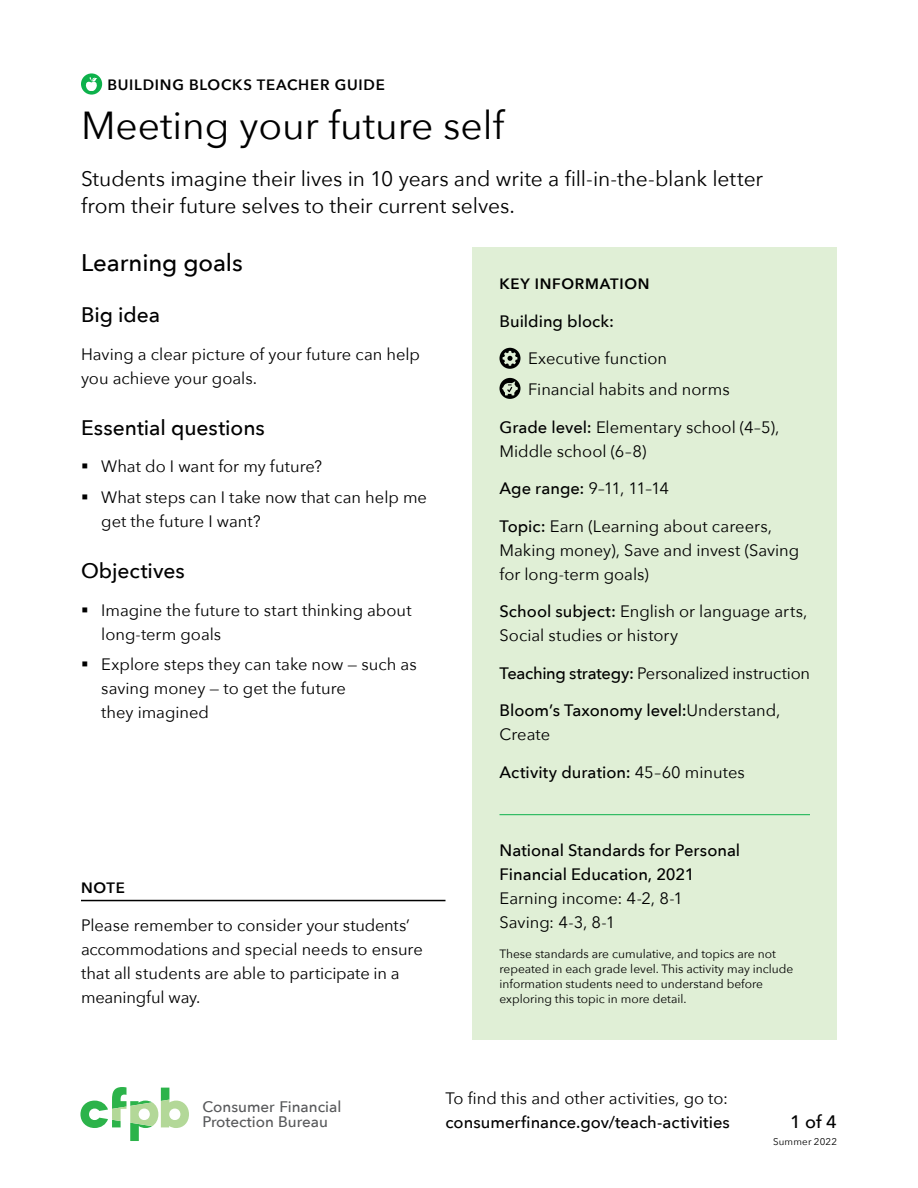
<style>
.page{position:relative;width:918px;height:1188px;background:#fff}
.page>*{position:absolute;margin:0;border:0;box-sizing:border-box;transform-origin:0 0}
.t1{font:39px "Avenir Next";color:#000}
.t2{font:500 24px "Avenir Next";letter-spacing:-.005em;color:#000}
.t3{font:21px/27px "Avenir Next";letter-spacing:-.005em;color:#000}
.t4{font:500 21px "Avenir Next";letter-spacing:-.005em;color:#000}
.t5{font:500 18px "Avenir Next";color:#000}
.t6{font:16.5px/24px "Avenir Next";color:#000}
.t7{font:500 16.5px/24px "Avenir Next";color:#000}
.t8{font:16.5px "Avenir Next";letter-spacing:-.02em;color:#000}
.t9{font:500 15.3px/15.5px "Avenir Next";color:#58595b}
.t10{font:600 15px "Avenir Next";letter-spacing:.05em;color:#000}
.t11{font:12px/15px "Avenir Next";color:#000}
.t12{font:9.75px "Avenir Next";letter-spacing:.02em;color:#000}
.s1{font-weight:500}
.s2{font-weight:400}
</style>
<div class="page">
<svg style="left:80px;top:1087px;width:109px;height:54px"></svg>
<svg style="left:81px;top:73px;width:21px;height:22px"></svg>
<svg style="left:85px;top:76px;width:13px;height:15px"></svg>
<div style="left:472px;top:247px;width:365px;height:793px;background:#e0efd6"></div>
<hr style="left:500px;top:814px;width:310px;height:1px;background:#0db14b">
<svg style="left:500px;top:348px;width:20px;height:21px"></svg>
<div style="left:500px;top:378px;width:20px;height:21px;background:#000;border-radius:50%"></div>
<svg style="left:502px;top:381px;width:16px;height:14px"></svg>
<hr style="left:81px;top:900px;width:365px;height:1px;background:#000">
<p class="t10" style="left:107px;top:72px;width:279px">BUILDING BLOCKS TEACHER GUIDE</p>
<h1 class="t1" style="left:81px;top:92px;width:425px">Meeting your future self</h1>
<p class="t3" style="left:81px;top:164px;width:684px">Students imagine their lives in 10 years and write a fill-in-the-blank letter from their future selves to their current selves.</p>
<h2 class="t2" style="left:81px;top:243px;width:163px">Learning goals</h2>
<p class="t4" style="left:81px;top:297px;width:81px">Big idea</p>
<p class="t6" style="left:81px;top:341px;width:341px">Having a clear picture of your future can help you achieve your goals.</p>
<p class="t4" style="left:81px;top:410px;width:185px">Essential questions</p>
<p class="t6" style="left:81px;top:454px;width:243px">▪ What do I want for my future?</p>
<p class="t6" style="left:101px;top:485px;width:327px;text-indent:-20px">▪ What steps can I take now that can help me get the future I want?</p>
<p class="t4" style="left:81px;top:553px;width:105px">Objectives</p>
<p class="t6" style="left:101px;top:597px;width:312px;text-indent:-20px">▪ Imagine the future to start thinking about long-term goals</p>
<p class="t6" style="left:101px;top:652px;width:317px;text-indent:-20px">▪ Explore steps they can take now — such as saving money — to get the future<br>they imagined</p>
<p class="t10" style="left:81px;top:875px;width:45px">NOTE</p>
<p class="t6" style="left:81px;top:912px;width:343px">Please remember to consider your students’ accommodations and special needs to ensure that all students are able to participate in a meaningful way.</p>
<p class="t10" style="left:500px;top:271px;width:152px">KEY INFORMATION</p>
<p class="t7" style="left:500px;top:309px;width:116px">Building block:</p>
<p class="t6" style="left:528px;top:343px;width:203px;line-height:30.8px">Executive function<br>Financial habits and norms</p>
<p class="t6" style="left:500px;top:414px;width:281px"><span class="s1">Grade level:</span> Elementary school (4–5),<br>Middle school (6–8)</p>
<p class="t6" style="left:500px;top:476px;width:171px"><span class="s1">Age range:</span> 9–11, 11–14</p>
<p class="t6" style="left:500px;top:513px;width:301px"><span class="s1">Topic:</span> Earn (Learning about careers,<br>Making money), Save and invest (Saving for long-term goals)</p>
<p class="t6" style="left:500px;top:599px;width:309px"><span class="s1">School subject:</span> English or language arts,<br>Social studies or history</p>
<p class="t8" style="left:500px;top:659px;width:312px"><span class="s1">Teaching strategy:</span> Personalized instruction</p>
<p class="t7" style="left:500px;top:698px;width:282px">Bloom’s Taxonomy level:<span class="s2">Understand,<br>Create</span></p>
<p class="t7" style="left:500px;top:759px;width:247px">Activity duration: <span class="s2">45–60 minutes</span></p>
<p class="t7" style="left:500px;top:837px;width:242px">National Standards for Personal<br>Financial Education, 2021</p>
<p class="t6" style="left:500px;top:885px;width:185px">Earning income: 4-2, 8-1<br>Saving: 4-3, 8-1</p>
<p class="t11" style="left:500px;top:945px;width:295px">These standards are cumulative, and topics are not repeated in each grade level. This activity may include information students need to understand before exploring this topic in more detail.</p>
<p class="t9" style="left:203px;top:1098px;width:140px">Consumer Financial<br>Protection Bureau</p>
<p class="t6" style="left:446px;top:1085px;width:284px">To find this and other activities, go to:</p>
<p class="t7" style="left:446px;top:1109px;width:286px">consumerfinance.gov/teach-activities</p>
<p class="t5" style="left:790px;top:1106px;width:48px">1 of 4</p>
<p class="t12" style="left:773px;top:1133px;width:65px">Summer 2022</p>
</div>
